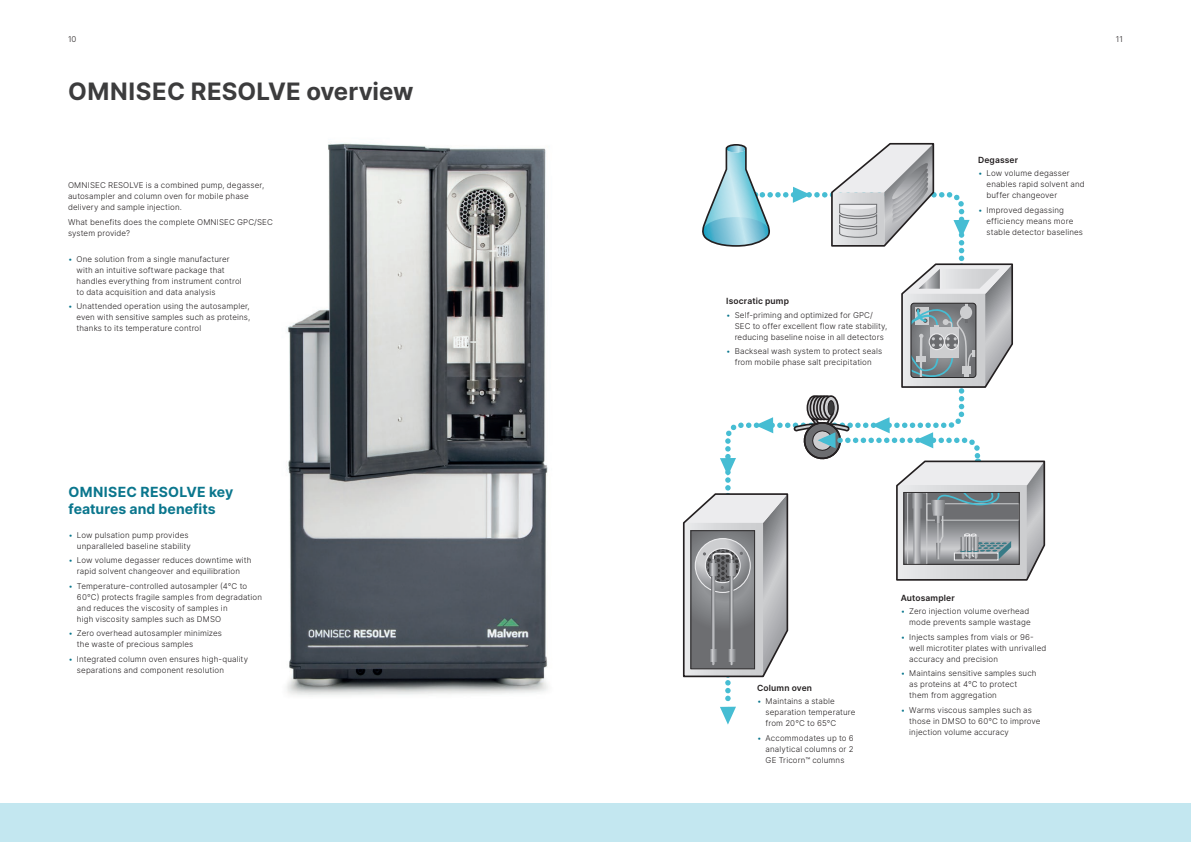
<style>
.page{position:relative;width:1191px;height:842px;background:#fff}
.page>*{position:absolute;margin:0;border:0;box-sizing:border-box;transform-origin:0 0}
.t1{font:700 24px "Inter";color:#3c3c3d}
.t2{font:700 14px/17px "Inter";letter-spacing:.005em;color:#0a768d}
.t3{font:600 8.5px "Inter";letter-spacing:.015em;color:#231f20}
.t4{font:300 8px/11px "Inter";letter-spacing:.015em;color:#231f20}
.s1{color:#0a768d}
</style>
<div class="page">
<img style="left:286px;top:143px;width:262px;height:553px">
<div style="left:0;top:803px;width:1191px;height:39px;background:#c3e7f0"></div>
<svg style="left:722px;top:192px;width:245px;height:515px"></svg>
<svg style="left:793px;top:187px;width:17px;height:16px"></svg>
<svg style="left:953px;top:220px;width:16px;height:18px"></svg>
<svg style="left:720px;top:707px;width:16px;height:17px"></svg>
<svg style="left:702px;top:144px;width:72px;height:104px"></svg>
<svg style="left:829px;top:142px;width:106px;height:105px"></svg>
<svg style="left:682px;top:263px;width:364px;height:415px"></svg>
<p class="t4" style="left:68px;top:34px;width:10px">10</p>
<p class="t4" style="left:1115px;top:34px;width:9px">11</p>
<h1 class="t1" style="left:68px;top:74px;width:347px">OMNISEC RESOLVE overview</h1>
<p class="t4" style="left:68px;top:180px;width:198px">OMNISEC RESOLVE is a combined pump, degasser, autosampler and column oven for mobile phase delivery and sample injection.</p>
<p class="t4" style="left:68px;top:217px;width:206px">What benefits does the complete OMNISEC GPC/SEC system provide?</p>
<p class="t4" style="left:77px;top:253px;width:167px;text-indent:-9px"><span class="s1">•</span> One solution from a single manufacturer with an intuitive software package that handles everything from instrument control to data acquisition and data analysis</p>
<p class="t4" style="left:77px;top:301px;width:175px;text-align:justify;text-indent:-9px"><span class="s1">•</span> Unattended operation using the autosampler, even with sensitive samples such as proteins, thanks to its temperature control</p>
<h2 class="t2" style="left:68px;top:483px;width:166px">OMNISEC RESOLVE key features and benefits</h2>
<p class="t4" style="left:68px;top:529px;width:124px;text-align:right"><span class="s1">•</span> Low pulsation pump provides unparalleled baseline stability</p>
<p class="t4" style="left:68px;top:555px;width:184px;text-align:center"><span class="s1">•</span> Low volume degasser reduces downtime with rapid solvent changeover and equilibration</p>
<p class="t4" style="left:77px;top:580px;width:187px;text-indent:-9px"><span class="s1">•</span> Temperature-controlled autosampler (4°C to 60°C) protects fragile samples from degradation and reduces the viscosity of samples in<br>high viscosity samples such as DMSO</p>
<p class="t4" style="left:77px;top:628px;width:146px;text-indent:-9px"><span class="s1">•</span> Zero overhead autosampler minimizes the waste of precious samples</p>
<p class="t4" style="left:77px;top:653px;width:173px;text-indent:-9px"><span class="s1">•</span> Integrated column oven ensures high-quality separations and component resolution</p>
<p class="t3" style="left:726px;top:295px;width:64px">Isocratic pump</p>
<p class="t4" style="left:735px;top:309px;width:154px;text-indent:-9px"><span class="s1">•</span> Self-priming and optimized for GPC/<br>SEC to offer excellent flow rate stability, reducing baseline noise in all detectors</p>
<p class="t4" style="left:726px;top:346px;width:157px;text-align:center"><span class="s1">•</span> Backseal wash system to protect seals from mobile phase salt precipitation</p>
<p class="t3" style="left:978px;top:154px;width:42px">Degasser</p>
<p class="t4" style="left:986px;top:168px;width:100px;text-indent:-9px"><span class="s1">•</span> Low volume degasser enables rapid solvent and buffer changeover</p>
<p class="t4" style="left:986px;top:204px;width:98px;text-indent:-9px"><span class="s1">•</span> Improved degassing efficiency means more stable detector baselines</p>
<p class="t3" style="left:757px;top:681px;width:56px">Column oven</p>
<p class="t4" style="left:765px;top:695px;width:91px;text-indent:-9px"><span class="s1">•</span> Maintains a stable separation temperature from 20°C to 65°C</p>
<p class="t4" style="left:765px;top:732px;width:90px;text-align:justify;text-indent:-9px"><span class="s1">•</span> Accommodates up to 6 analytical columns or 2<br>GE Tricorn™ columns</p>
<p class="t3" style="left:900px;top:591px;width:56px">Autosampler</p>
<p class="t4" style="left:900px;top:606px;width:131px;text-align:right"><span class="s1">•</span> Zero injection volume overhead mode prevents sample wastage</p>
<p class="t4" style="left:909px;top:631px;width:139px;text-indent:-9px"><span class="s1">•</span> Injects samples from vials or 96- well microtiter plates with unrivalled accuracy and precision</p>
<p class="t4" style="left:909px;top:668px;width:129px;text-indent:-9px"><span class="s1">•</span> Maintains sensitive samples such as proteins at 4°C to protect them from aggregation</p>
<p class="t4" style="left:909px;top:704px;width:133px;text-indent:-8px"><span class="s1">•</span> Warms viscous samples such as those in DMSO to 60°C to improve injection volume accuracy</p>
</div>
